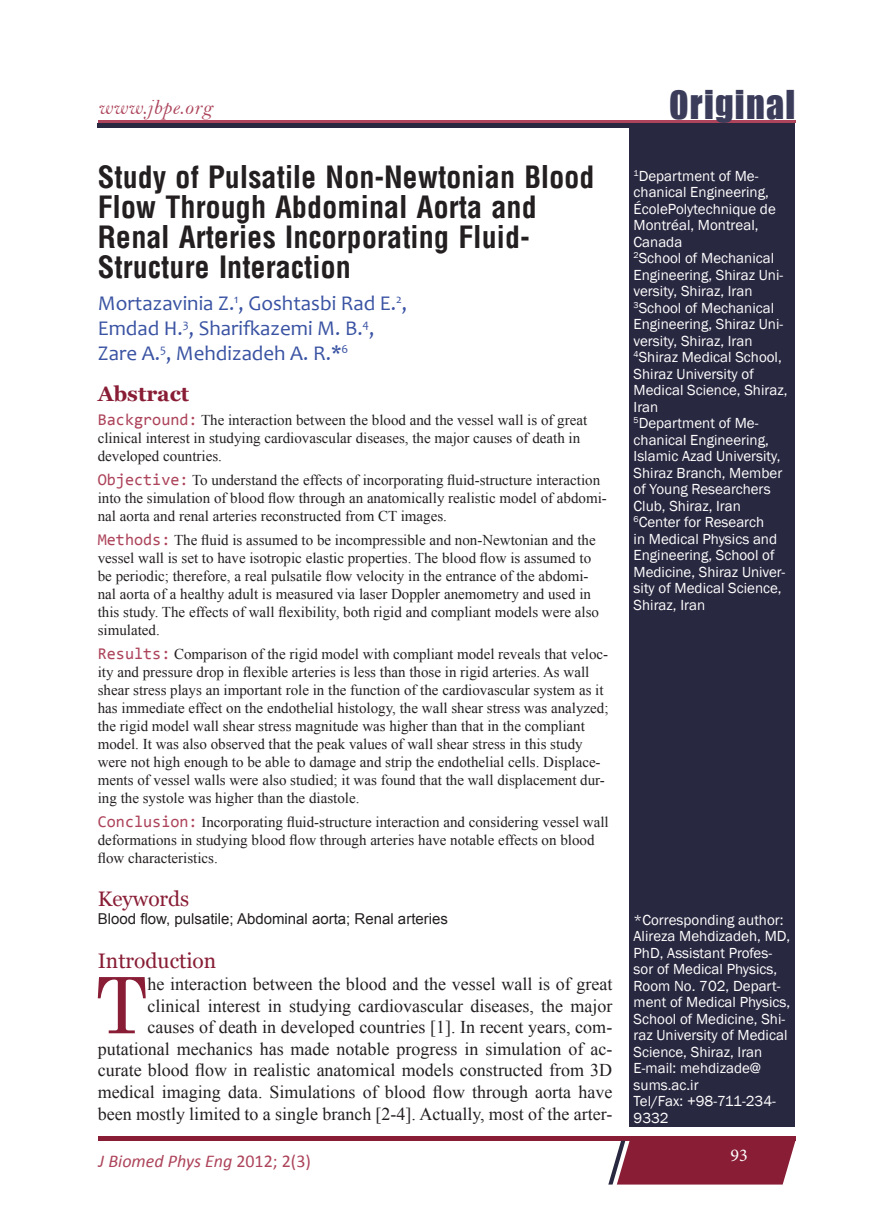
<style>
.page{position:relative;width:893px;height:1212px;background:#fff}
.page>*{position:absolute;margin:0;border:0;box-sizing:border-box;transform-origin:0 0}
.First_Paragraph{font:77.85px "Century Schoolbook";color:#881d35}
.t1{font:40.5px "Billboard";letter-spacing:.03em;color:#3a3c5a}
.t2{font:700 30px/30px "Arena Condensed";color:#231f20}
.AUTHOR{font:21px/25.2px "Candara";color:#3a53a3}
.Heading{font:21px "Georgia";color:#881d35}
.t3{font:21px "Bell MT Italic";letter-spacing:.03em;color:#ad445b}
.Heading-2{font:700 21px "Georgia";color:#881d35}
.First_Paragraph-2{font:18px/21.6px "Times New Roman";color:#231f20;text-align:right}
.t4{font:italic 18px "Calibri";color:#ad445b}
.t5{font:18px "Minion Pro";color:#fff}
.Structured_Abstract{font:15px/18px "Times New Roman";color:#231f20}
.Affiliation{font:15px/16.5px "Franklin Gothic";color:#fff}
.Keywords{font:15px "Arial";color:#231f20}
.s1{font-family:"Consolas";font-size:16.5px;color:#ad445b}
.s2{font-style:normal}
</style>
<div class="page">
<div style="left:629px;top:126px;width:166px;height:1001px;background:#292841"></div>
<div style="left:98px;top:123px;width:697px;height:5px;background:#292841"></div>
<div style="left:98px;top:1136px;width:697px;height:5px;background:#881d35"></div>
<svg style="left:608px;top:1141px;width:187px;height:43px;background:#903147"></svg>
<hr style="left:98px;top:120px;width:698px;height:2px;background:#ad445b">
<h3 class="t3" style="left:98px;top:94px;width:116px">www.jbpe.org</h3>
<h2 class="t1" style="left:669px;top:83px;width:128px">Original</h2>
<p class="t2" style="left:98px;top:162px;width:498px">Study of Pulsatile Non-Newtonian Blood Flow Through Abdominal Aorta and Renal Arteries Incorporating Fluid-Structure Interaction</p>
<p class="AUTHOR" style="left:98px;top:290px;width:311px">Mortazavinia Z.<sup>1</sup>, Goshtasbi Rad E.<sup>2</sup>,<br>Emdad H.<sup>3</sup>, Sharifkazemi M. B.<sup>4</sup>,<br>Zare A.<sup>5</sup>, Mehdizadeh A. R.*<sup>6</sup></p>
<p class="Heading-2" style="left:98px;top:380px;width:93px">Abstract</p>
<p class="Structured_Abstract" style="left:98px;top:410px;width:491px"><span class="s1">Background:</span> The interaction between the blood and the vessel wall is of great clinical interest in studying cardiovascular diseases, the major causes of death in developed countries.</p>
<p class="Structured_Abstract" style="left:98px;top:471px;width:511px"><span class="s1">Objective:</span> To understand the effects of incorporating fluid-structure interaction into the simulation of blood flow through an anatomically realistic model of abdomi&shy;nal aorta and renal arteries reconstructed from CT images.</p>
<p class="Structured_Abstract" style="left:98px;top:531px;width:503px"><span class="s1">Methods:</span> The fluid is assumed to be incompressible and non-Newtonian and the vessel wall is set to have isotropic elastic properties. The blood flow is assumed to be periodic; therefore, a real pulsatile flow velocity in the entrance of the abdomi&shy;nal aorta of a healthy adult is measured via laser Doppler anemometry and used in this study. The effects of wall flexibility, both rigid and compliant models were also simulated.</p>
<p class="Structured_Abstract" style="left:98px;top:645px;width:512px"><span class="s1">Results:</span> Comparison of the rigid model with compliant model reveals that veloc&shy;ity and pressure drop in flexible arteries is less than those in rigid arteries. As wall shear stress plays an important role in the function of the cardiovascular system as it has immediate effect on the endothelial histology, the wall shear stress was analyzed; the rigid model wall shear stress magnitude was higher than that in the compliant model. It was also observed that the peak values of wall shear stress in this study were not high enough to be able to damage and strip the endothelial cells. Displace&shy;ments of vessel walls were also studied; it was found that the wall displacement dur&shy;ing the systole was higher than the diastole.</p>
<p class="Structured_Abstract" style="left:98px;top:813px;width:512px"><span class="s1">Conclusion:</span> Incorporating fluid-structure interaction and considering vessel wall deformations in studying blood flow through arteries have notable effects on blood flow characteristics.</p>
<p class="Heading" style="left:98px;top:886px;width:93px">Keywords</p>
<p class="Keywords" style="left:98px;top:909px;width:352px">Blood flow, pulsatile; Abdominal aorta; Renal arteries</p>
<p class="Heading" style="left:98px;top:948px;width:120px">Introduction</p>
<p class="First_Paragraph" style="left:96px;top:940px;width:53px">T</p>
<p class="First_Paragraph-2" style="left:98px;top:973px;width:516px">he interaction between the blood and the vessel wall is of great clinical interest in studying cardiovascular diseases, the major causes of death in developed countries [1]. In recent years, com&shy;putational mechanics has made notable progress in simulation of ac&shy;curate blood flow in realistic anatomical models constructed from 3D medical imaging data. Simulations of blood flow through aorta have been mostly limited to a single branch [2-4]. Actually, most of the arter-</p>
<p class="t4" style="left:99px;top:1148px;width:214px">J Biomed Phys Eng <span class="s2">2012; 2(3)</span></p>
<p class="Affiliation" style="left:634px;top:168px;width:144px"><sup>1</sup>Department of Me&shy;chanical Engineering,<br>ÉcolePolytechnique de<br>Montréal, Montreal,<br>Canada</p>
<p class="Affiliation" style="left:634px;top:250px;width:151px"><sup>2</sup>School of Mechanical<br>Engineering, Shiraz Uni&shy;versity, Shiraz, Iran</p>
<p class="Affiliation" style="left:634px;top:300px;width:151px"><sup>3</sup>School of Mechanical<br>Engineering, Shiraz Uni&shy;versity, Shiraz, Iran</p>
<p class="Affiliation" style="left:634px;top:349px;width:155px"><sup>4</sup>Shiraz Medical School,<br>Shiraz University of<br>Medical Science, Shiraz,<br>Iran</p>
<p class="Affiliation" style="left:634px;top:415px;width:150px"><sup>5</sup>Department of Me&shy;chanical Engineering,<br>Islamic Azad University,<br>Shiraz Branch, Member of Young Researchers<br>Club, Shiraz, Iran</p>
<p class="Affiliation" style="left:634px;top:514px;width:153px"><sup>6</sup>Center for Research<br>in Medical Physics and<br>Engineering, School of<br>Medicine, Shiraz Univer&shy;sity of Medical Science,<br>Shiraz, Iran</p>
<p class="Affiliation" style="left:634px;top:912px;width:158px">*Corresponding author:<br>Alireza Mehdizadeh, MD,<br>PhD, Assistant Profes&shy;sor of Medical Physics,<br>Room No. 702, Depart&shy;ment of Medical Physics,<br>School of Medicine, Shi&shy;raz University of Medical<br>Science, Shiraz, Iran</p>
<p class="Affiliation" style="left:634px;top:1060px;width:129px">E-mail: mehdizade@ sums.ac.ir</p>
<p class="Affiliation" style="left:634px;top:1093px;width:144px">Tel/Fax: +98-711-234-<br>9332</p>
<p class="t5" style="left:730px;top:1143px;width:19px">93</p>
</div>
